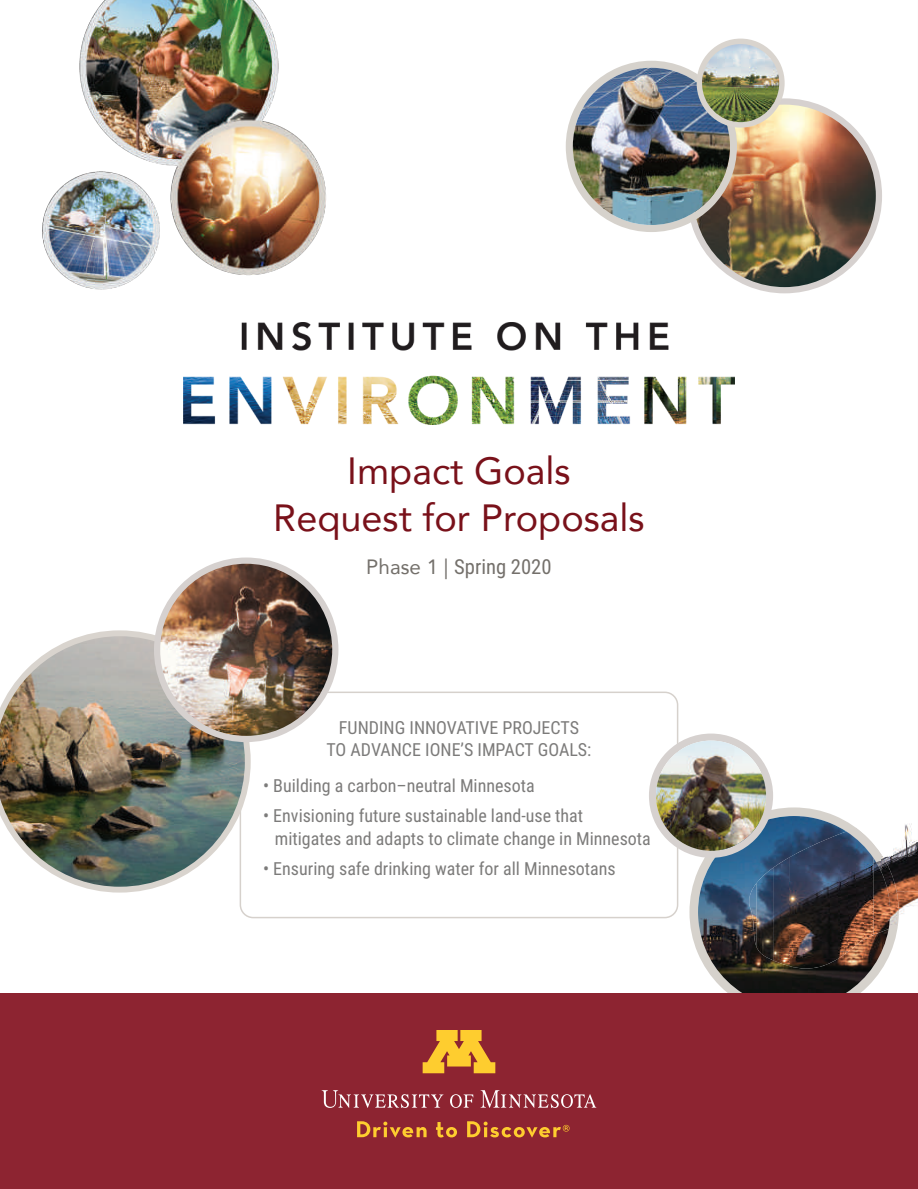
<style>
.page{position:relative;width:918px;height:1189px;background:#fff}
.page>*{position:absolute;margin:0;border:0;box-sizing:border-box;transform-origin:0 0}
.t1{font:37.8px/47px "Avenir";color:#79111a;text-align:center}
.t2{font:20.7px "Roboto Condensed";color:#74706b}
.t3{font:18px/21.6px "Roboto Condensed";color:#7c7b7a;text-align:center}
.s1{font-family:"Avenir"}
</style>
<div class="page">
<img style="left:0;top:0;width:918px;height:1188px">
<h1 class="t1" style="left:273px;top:446px;width:373px">Impact Goals<br>Request for Proposals</h1>
<p class="t2" style="left:366px;top:552px;width:187px"><span class="s1">Phase 1 |</span> Spring 2020</p>
<p class="t3" style="left:327px;top:716px;width:266px">FUNDING INNOVATIVE PROJECTS<br>TO ADVANCE IONE’S IMPACT GOALS:</p>
<p class="t3" style="left:263px;top:774px;width:273px">• Building a carbon–neutral Minnesota</p>
<p class="t3" style="left:275px;top:804px;width:378px;line-height:22.5px;text-align:left;text-indent:-12px">• Envisioning future sustainable land-use that mitigates and adapts to climate change in Minnesota</p>
<p class="t3" style="left:263px;top:856px;width:354px">• Ensuring safe drinking water for all Minnesotans</p>
</div>
